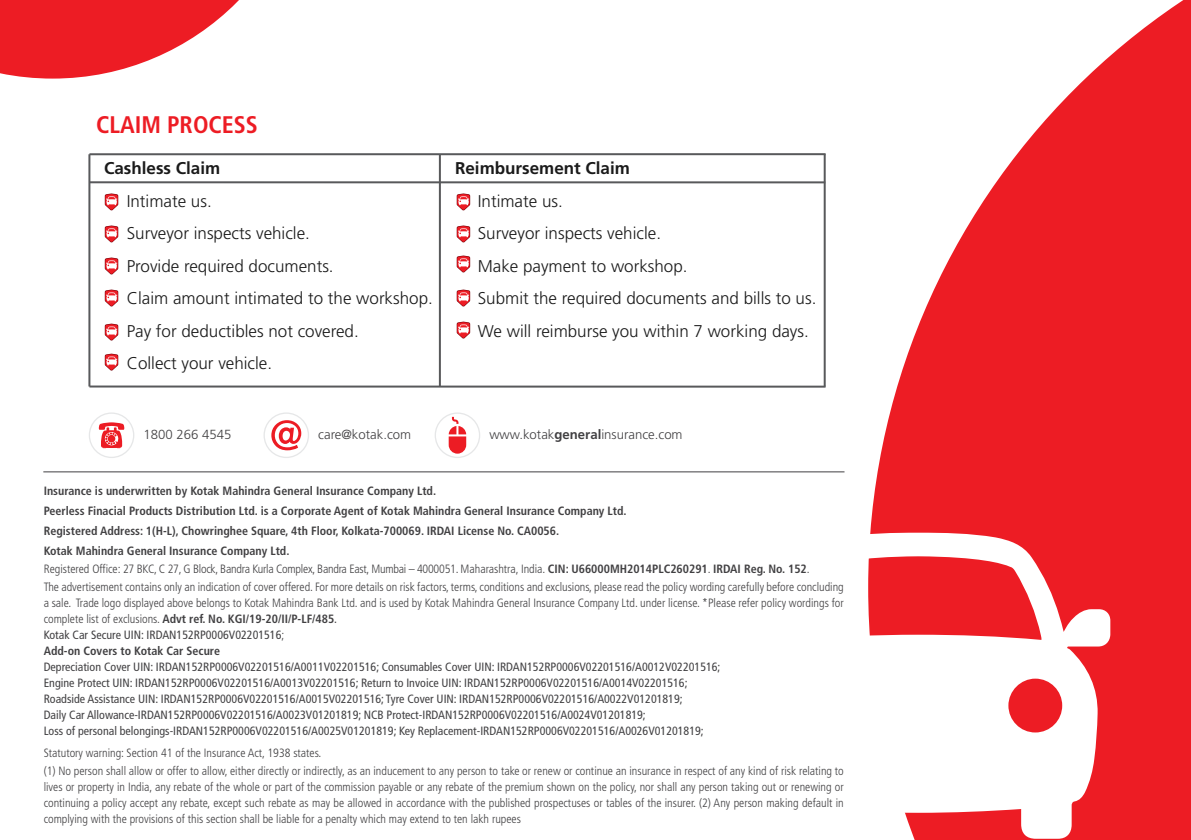
<style>
.page{position:relative;width:1191px;height:840px;background:#fff}
.page>*{position:absolute;margin:0;border:0;box-sizing:border-box;transform-origin:0 0}
.t1{font:700 condensed 24px "Frutiger";color:#ed1c24}
.t2{font:300 17px/32.4px "Frutiger";color:#1a1a1a}
.t3{font:700 17px "Frutiger";color:#1a1a1a}
.t4{font:300 13.2px "Frutiger";color:#414042}
.t5{font:300 condensed 12px/16px "Frutiger";color:#414042}
.t6{font:condensed 12px/16px "Frutiger";color:#414042}
.t7{font:700 condensed 12px/20px "Frutiger";color:#414042}
.s1{font-weight:700}
.s2{font-weight:400}
</style>
<div class="page">
<svg style="left:870px;top:0;width:321px;height:839px;fill:#ed1c24"></svg>
<svg style="left:868px;top:532px;width:242px;height:306px"></svg>
<svg style="left:0;top:0;width:239px;height:79px"></svg>
<div style="left:263px;top:412px;width:46px;height:46px;border:1px solid #e6e7e8;border-radius:50%"></div>
<svg style="left:271px;top:420px;width:30px;height:30px"></svg>
<div style="left:435px;top:412px;width:45px;height:46px;border:1px solid #e6e7e8;border-radius:50%"></div>
<svg style="left:449px;top:416px;width:17px;height:37px"></svg>
<div style="left:89px;top:412px;width:45px;height:46px;border:1px solid #e6e7e8;border-radius:50%"></div>
<svg style="left:99px;top:422px;width:25px;height:26px"></svg>
<hr style="left:43px;top:471px;width:801px;height:1px;background:#414042">
<svg style="left:104px;top:193px;width:15px;height:18px"></svg>
<svg style="left:104px;top:225px;width:15px;height:18px"></svg>
<svg style="left:104px;top:257px;width:15px;height:18px"></svg>
<svg style="left:104px;top:289px;width:15px;height:18px"></svg>
<svg style="left:104px;top:323px;width:15px;height:18px"></svg>
<svg style="left:104px;top:353px;width:15px;height:18px"></svg>
<svg style="left:456px;top:193px;width:15px;height:18px"></svg>
<svg style="left:456px;top:225px;width:15px;height:18px"></svg>
<svg style="left:456px;top:255px;width:15px;height:18px"></svg>
<svg style="left:456px;top:289px;width:15px;height:18px"></svg>
<svg style="left:456px;top:321px;width:15px;height:18px"></svg>
<hr style="left:439px;top:154px;width:2px;height:232px;background:#58595b">
<hr style="left:823px;top:154px;width:2px;height:232px;background:#58595b">
<hr style="left:88px;top:154px;width:2px;height:232px;background:#58595b">
<hr style="left:89px;top:181px;width:736px;height:2px;background:#58595b">
<hr style="left:89px;top:153px;width:736px;height:2px;background:#58595b">
<hr style="left:89px;top:385px;width:736px;height:2px;background:#58595b">
<h1 class="t1" style="left:96px;top:111px;width:163px">CLAIM PROCESS</h1>
<h2 class="t3" style="left:104px;top:158px;width:118px">Cashless Claim</h2>
<h2 class="t2" style="left:127px;top:185px;width:308px">Intimate us.<br>Surveyor inspects vehicle.<br>Provide required documents.<br>Claim amount intimated to the workshop.<br>Pay for deductibles not covered.<br>Collect your vehicle.</h2>
<h2 class="t3" style="left:455px;top:158px;width:176px">Reimbursement Claim</h2>
<h2 class="t2" style="left:478px;top:185px;width:340px">Intimate us.<br>Surveyor inspects vehicle.<br>Make payment to workshop.<br>Submit the required documents and bills to us.<br>We will reimburse you within 7 working days.</h2>
<p class="t4" style="left:143px;top:426px;width:89px">1800 266 4545</p>
<p class="t4" style="left:318px;top:426px;width:94px">care@kotak.com</p>
<p class="t4" style="left:489px;top:426px;width:195px">www.kotak<span class="s1">general</span>insurance.com</p>
<p class="t7" style="left:44px;top:480px;width:584px">Insurance is underwritten by Kotak Mahindra General Insurance Company Ltd.<br>Peerless Finacial Products Distribution Ltd. is a Corporate Agent of Kotak Mahindra General Insurance Company Ltd.<br>Registered Address: 1(H-L), Chowringhee Square, 4th Floor, Kolkata-700069. IRDAI License No. CA0056.<br>Kotak Mahindra General Insurance Company Ltd.</p>
<p class="t5" style="left:44px;top:559px;width:801px;line-height:18px">Registered Office: 27 BKC, C 27, G Block, Bandra Kurla Complex, Bandra East, Mumbai – 4000051. Maharashtra, India. <span class="s1">CIN: U66000MH2014PLC260291</span>. <span class="s1">IRDAI Reg. No. 152</span>.<br>The advertisement contains only an indication of cover offered. For more details on risk factors, terms, conditions and exclusions, please read the policy wording carefully before concluding</p>
<p class="t5" style="left:44px;top:594px;width:801px">a sale. Trade logo displayed above belongs to Kotak Mahindra Bank Ltd. and is used by Kotak Mahindra General Insurance Company Ltd. under license. *Please refer policy wordings for complete list of exclusions. <span class="s1">Advt ref. No. KGI/19-20/II/P-LF/485</span><span class="s2">.<br>Kotak Car Secure UIN: IRDAN152RP0006V02201516</span>;<br><span class="s1">Add-on Covers to Kotak Car Secure</span></p>
<p class="t6" style="left:44px;top:658px;width:678px">Depreciation Cover UIN: IRDAN152RP0006V02201516/A0011V02201516; Consumables Cover UIN: IRDAN152RP0006V02201516/A0012V02201516; Engine Protect UIN: IRDAN152RP0006V02201516/A0013V02201516; Return to Invoice UIN: IRDAN152RP0006V02201516/A0014V02201516; Roadside Assistance UIN: IRDAN152RP0006V02201516/A0015V02201516; Tyre Cover UIN: IRDAN152RP0006V02201516/A0022V01201819;<br>Daily Car Allowance-IRDAN152RP0006V02201516/A0023V01201819; NCB Protect-IRDAN152RP0006V02201516/A0024V01201819;<br>Loss of personal belongings-IRDAN152RP0006V02201516/A0025V01201819; Key Replacement-IRDAN152RP0006V02201516/A0026V01201819;</p>
<p class="t5" style="left:44px;top:743px;width:801px;line-height:18px">Statutory warning: Section 41 of the Insurance Act, 1938 states.<br>(1) No person shall allow or offer to allow, either directly or indirectly, as an inducement to any person to take or renew or continue an insurance in respect of any kind of risk relating to</p>
<p class="t5" style="left:44px;top:778px;width:801px;text-align:justify">lives or property in India, any rebate of the whole or part of the commission payable or any rebate of the premium shown on the policy, nor shall any person taking out or renewing or continuing a policy accept any rebate, except such rebate as may be allowed in accordance with the published prospectuses or tables of the insurer. (2) Any person making default in complying with the provisions of this section shall be liable for a penalty which may extend to ten lakh rupees</p>
</div>
